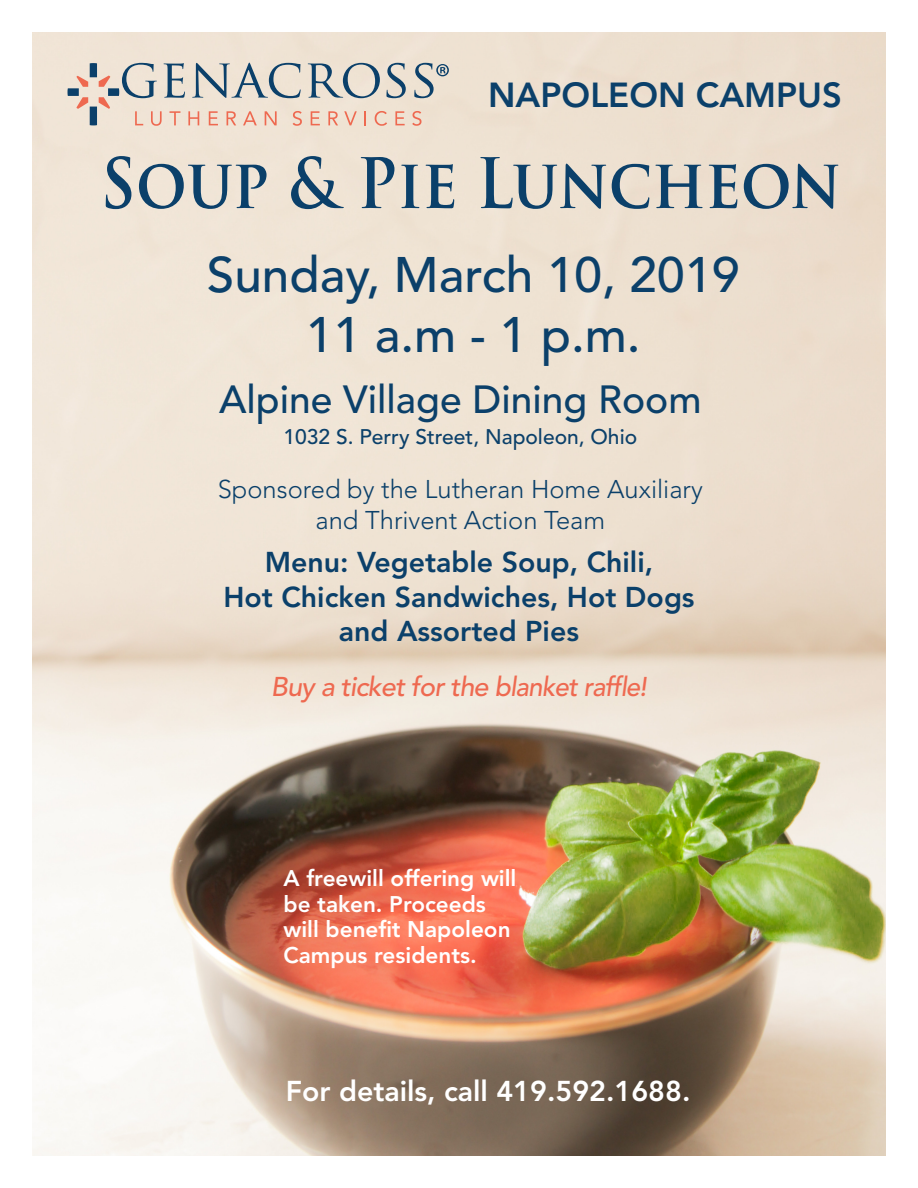
<style>
.page{position:relative;width:918px;height:1188px;background:#fff}
.page>*{position:absolute;margin:0;border:0;box-sizing:border-box;transform-origin:0 0}
.t1{font:700 67.65px "Trajan Pro";color:#0b406a;scale:.91 1}
.t2{font:500 49.5px "Avenir LT Std";color:#0b406a}
.t3{font:500 39px "Avenir LT Std";color:#0b406a}
.t4{font:800 34.5px "Avenir LT Std";color:#0b406a}
.t5{font:800 28.5px/34.5px "Avenir LT Std";color:#0b406a;text-align:center}
.t6{font:800 28.5px "Avenir LT Std";color:#fff}
.t7{font:italic 500 27px "Avenir LT Std";letter-spacing:-.03em;color:#ee6950}
.t8{font:300 25.5px/31.5px "Avenir LT Std";color:#0b406a;text-align:center}
.t9{font:800 22.5px/25.5px "Avenir LT Std";color:#fff}
.t10{font:500 21px "Avenir LT Std";color:#0b406a}
</style>
<div class="page">
<img style="left:32px;top:32px;width:853px;height:1124px">
<svg style="left:311px;top:111px;width:9px;height:14px"></svg>
<svg style="left:328px;top:111px;width:10px;height:14px"></svg>
<svg style="left:344px;top:111px;width:13px;height:14px"></svg>
<svg style="left:364px;top:111px;width:2px;height:14px"></svg>
<svg style="left:375px;top:111px;width:12px;height:15px"></svg>
<svg style="left:395px;top:111px;width:10px;height:14px"></svg>
<svg style="left:412px;top:111px;width:10px;height:15px"></svg>
<svg style="left:308px;top:63px;width:72px;height:35px;background:#b2b7b7"></svg>
<svg style="left:386px;top:63px;width:20px;height:35px"></svg>
<svg style="left:68px;top:63px;width:234px;height:63px;background:#d2c9c1"></svg>
<svg style="left:414px;top:63px;width:35px;height:35px"></svg>
<p class="t4" style="left:488px;top:75px;width:355px">NAPOLEON CAMPUS</p>
<p class="t1" style="left:100px;top:141px;width:816px">Soup &amp; Pie Luncheon</p>
<p class="t2" style="left:207px;top:247px;width:534px">Sunday, March 10, 2019</p>
<p class="t2" style="left:306px;top:306px;width:336px">11 a.m - 1 p.m.</p>
<p class="t3" style="left:219px;top:377px;width:484px">Alpine Village Dining Room</p>
<p class="t10" style="left:284px;top:425px;width:355px">1032 S. Perry Street, Napoleon, Ohio</p>
<p class="t8" style="left:218px;top:473px;width:487px">Sponsored by the Lutheran Home Auxiliary and Thrivent Action Team</p>
<p class="t5" style="left:223px;top:545px;width:473px">Menu: Vegetable Soup, Chili,<br>Hot Chicken Sandwiches, Hot Dogs</p>
<p class="t5" style="left:339px;top:614px;width:242px">and Assorted Pies</p>
<p class="t7" style="left:271px;top:671px;width:377px">Buy a ticket for the blanket raffle!</p>
<p class="t9" style="left:284px;top:866px;width:235px">A freewill offering will be taken. Proceeds will benefit Napoleon<br>Campus residents.</p>
<p class="t6" style="left:286px;top:1074px;width:406px">For details, call 419.592.1688.</p>
</div>
